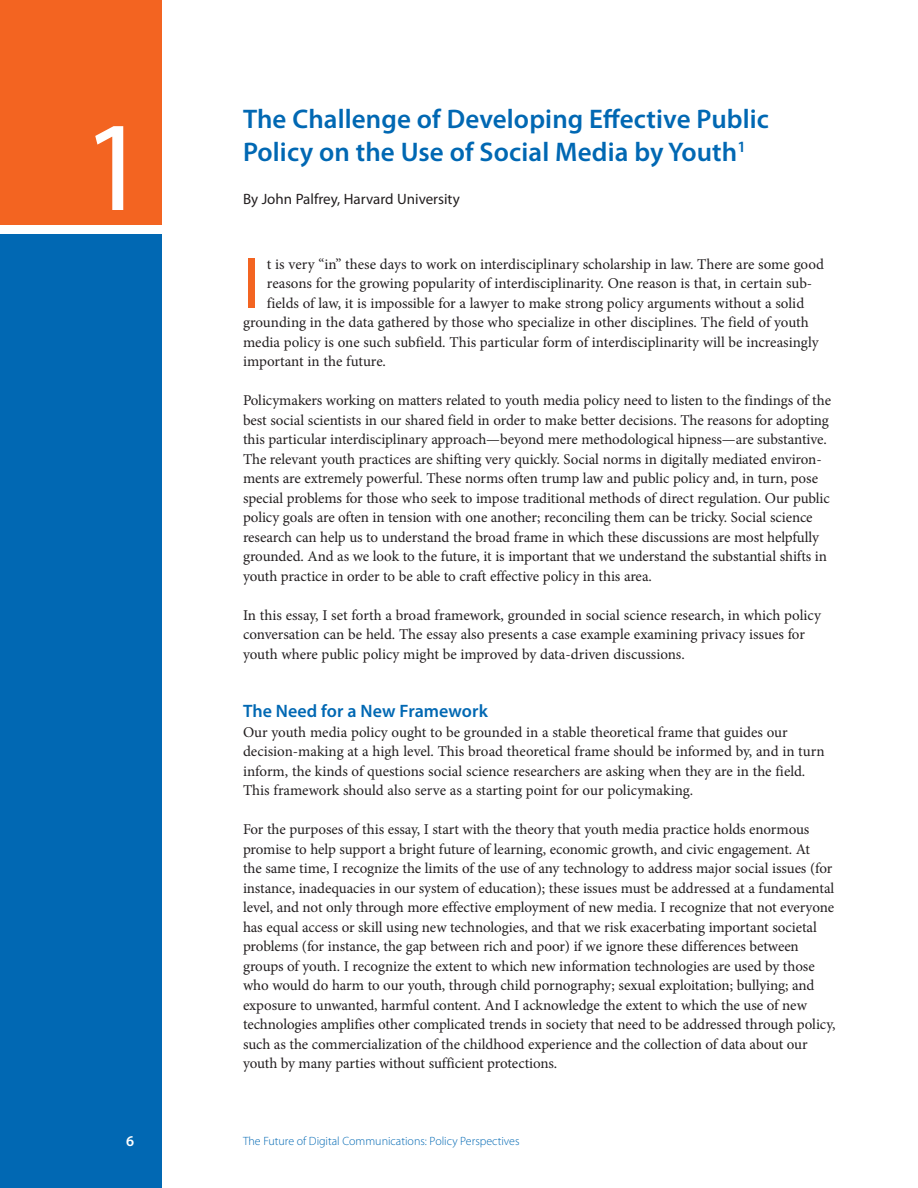
<style>
.page{position:relative;width:918px;height:1188px;background:#fff}
.page>*{position:absolute;margin:0;border:0;box-sizing:border-box;transform-origin:0 0}
.TOC__Head{font:129px "Myriad Pro";color:#fff}
.Text__Ist_Paragraph{font:72.9px "Myriad Pro";color:#f36421}
.Text__Article_Title{font:600 27px/32.4px "Myriad Pro";letter-spacing:.005em;color:#0168b3}
.Text__Subhead_1{font:600 18px "Myriad Pro";letter-spacing:.005em;color:#0168b3}
.Text__Body_Text{font:15px/19.5px "Minion Pro";letter-spacing:-.005em;color:#231f20}
.Text__Ist_Paragraph-2{font:15px "Minion Pro";color:#231f20}
.Text__Author_Name{font:15px "Myriad Pro";color:#231f20}
.Master_Page__Page_Nu{font:600 15px "Myriad Pro";color:#fff}
.Master_Page__Footer{font:300 12px "Myriad Pro";color:#0168b3}
</style>
<div class="page">
<div style="left:0;top:0;width:162px;height:224px;background:#f36421"></div>
<div style="left:0;top:234px;width:162px;height:954px;background:#0168b3"></div>
<p class="TOC__Head" style="left:82px;top:87px;width:68px">1</p>
<p class="Text__Article_Title" style="left:243px;top:102px;width:528px">The Challenge of Developing Effective Public<br>Policy on the Use of Social Media by Youth<sup>1</sup></p>
<p class="Text__Author_Name" style="left:243px;top:190px;width:218px">By John Palfrey, Harvard University</p>
<p class="Text__Ist_Paragraph" style="left:243px;top:238px;width:19px">I</p>
<p class="Text__Ist_Paragraph-2" style="left:267px;top:254px;width:559px">t is very “in” these days to work on interdisciplinary scholarship in law. There are some good</p>
<p class="Text__Ist_Paragraph-2" style="left:267px;top:273px;width:547px">reasons for the growing popularity of interdisciplinarity. One reason is that, in certain sub-</p>
<p class="Text__Ist_Paragraph-2" style="left:267px;top:293px;width:539px">fields of law, it is impossible for a lawyer to make strong policy arguments without a solid</p>
<p class="Text__Ist_Paragraph-2" style="left:243px;top:312px;width:567px">grounding in the data gathered by those who specialize in other disciplines. The field of youth</p>
<p class="Text__Ist_Paragraph-2" style="left:243px;top:332px;width:577px">media policy is one such subfield. This particular form of interdisciplinarity will be increasingly</p>
<p class="Text__Ist_Paragraph-2" style="left:243px;top:351px;width:145px">important in the future.</p>
<p class="Text__Body_Text" style="left:243px;top:391px;width:590px">Policymakers working on matters related to youth media policy need to listen to the findings of the best social scientists in our shared field in order to make better decisions. The reasons for adopting this particular interdisciplinary approach—beyond mere methodological hipness—are substantive.<br>The relevant youth practices are shifting very quickly. Social norms in digitally mediated environ&shy;ments are extremely powerful. These norms often trump law and public policy and, in turn, pose special problems for those who seek to impose traditional methods of direct regulation. Our public policy goals are often in tension with one another; reconciling them can be tricky. Social science research can help us to understand the broad frame in which these discussions are most helpfully grounded. And as we look to the future, it is important that we understand the substantial shifts in youth practice in order to be able to craft effective policy in this area.</p>
<p class="Text__Body_Text" style="left:243px;top:605px;width:580px">In this essay, I set forth a broad framework, grounded in social science research, in which policy conversation can be held. The essay also presents a case example examining privacy issues for youth where public policy might be improved by data-driven discussions.</p>
<p class="Text__Subhead_1" style="left:243px;top:700px;width:246px">The Need for a New Framework</p>
<p class="Text__Body_Text" style="left:243px;top:722px;width:583px">Our youth media policy ought to be grounded in a stable theoretical frame that guides our decision-making at a high level. This broad theoretical frame should be informed by, and in turn inform, the kinds of questions social science researchers are asking when they are in the field.<br>This framework should also serve as a starting point for our policymaking.</p>
<p class="Text__Body_Text" style="left:243px;top:820px;width:594px">For the purposes of this essay, I start with the theory that youth media practice holds enormous promise to help support a bright future of learning, economic growth, and civic engagement. At<br>the same time, I recognize the limits of the use of any technology to address major social issues (for instance, inadequacies in our system of education); these issues must be addressed at a fundamental level, and not only through more effective employment of new media. I recognize that not everyone has equal access or skill using new technologies, and that we risk exacerbating important societal problems (for instance, the gap between rich and poor) if we ignore these differences between groups of youth. I recognize the extent to which new information technologies are used by those who would do harm to our youth, through child pornography; sexual exploitation; bullying; and exposure to unwanted, harmful content. And I acknowledge the extent to which the use of new technologies amplifies other complicated trends in society that need to be addressed through policy, such as the commercialization of the childhood experience and the collection of data about our youth by many parties without sufficient protections.</p>
<p class="Master_Page__Page_Nu" style="left:126px;top:1131px;width:10px">6</p>
<p class="Master_Page__Footer" style="left:243px;top:1133px;width:278px">The Future of Digital Communications: Policy Perspectives</p>
</div>
